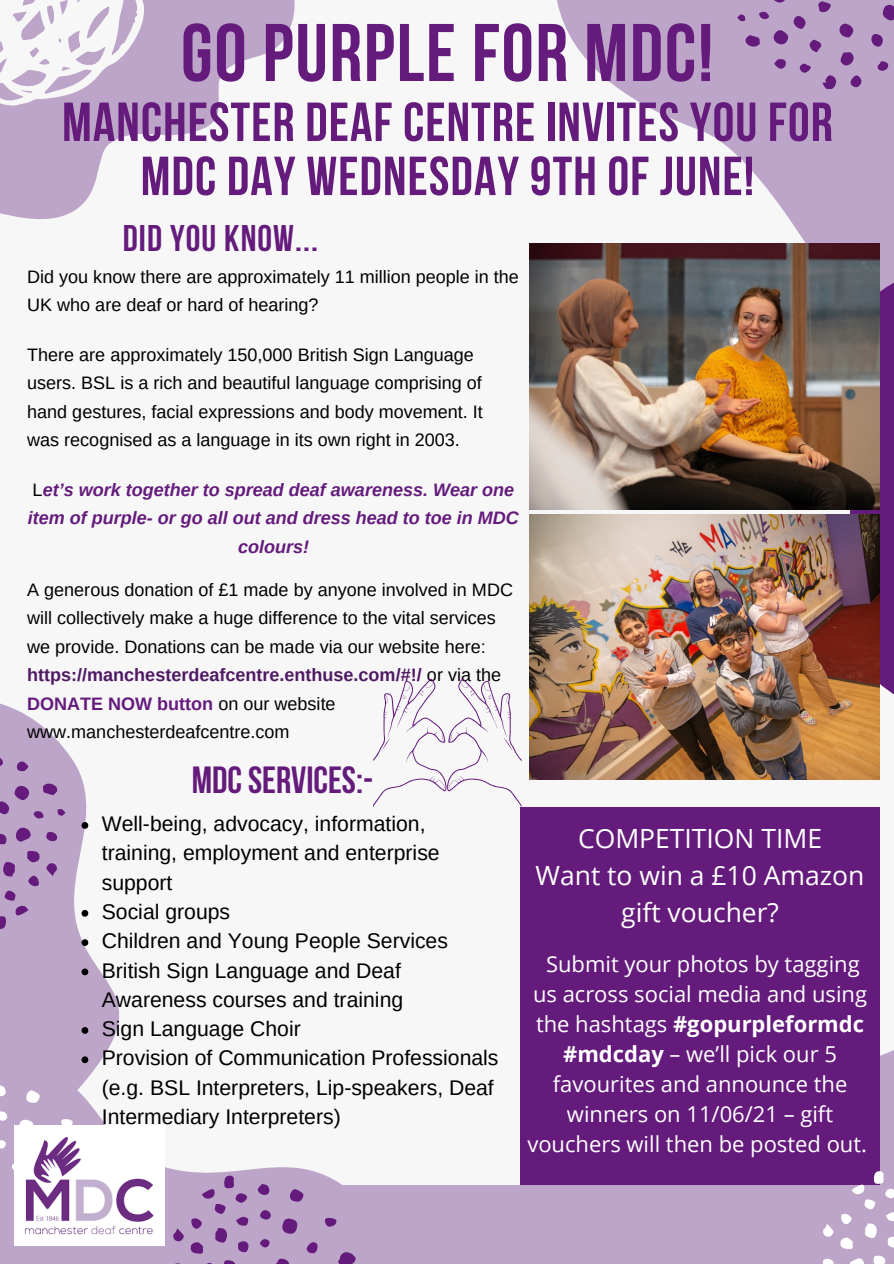
<style>
.page{position:relative;width:894px;height:1264px;background:#fff}
.page>*{position:absolute;margin:0;border:0;box-sizing:border-box;transform-origin:0 0}
.t1{font:700 81.45px "Bebas Neue";letter-spacing:.02em;color:#641b7c}
.t2{font:700 54.9px/54px "Bebas Neue";letter-spacing:.02em;color:#641b7c;text-align:center}
.t3{font:700 37.65px "Bebas Neue";color:#641b7c}
.t4{font:700 36.9px "Bebas Neue";letter-spacing:.03em;color:#641b7c}
.t5{font:26.4px/36.9px "Open Sans";color:#fff;text-align:center}
.t6{font:21.9px/30.2px "Open Sans";color:#fff;text-align:center}
.t7{font:21.15px/29.2px "Arimo";color:#000}
.t8{font:18px/28.5px "Arimo";color:#000}
.t9{font:italic 700 18px/28.5px "Arimo";color:#641b7c;text-align:center}
.s1{font-weight:400;font-style:normal;color:#000}
.s2{font-weight:700;color:#4f1964}
.s3{font-weight:700;color:#641b7c}
.s4{font-weight:700}
</style>
<div class="page">
<div style="left:0;top:0;width:893px;height:1263px;background:#f7f7f7"></div>
<svg style="left:557px;top:0;width:336px;height:270px;fill:#bca5c8"></svg>
<svg style="left:0;top:703px;width:89px;height:224px;fill:#bca5c8"></svg>
<svg style="left:0;top:927px;width:342px;height:258px"></svg>
<svg style="left:18px;top:1119px;width:16px;height:6px"></svg>
<svg style="left:11px;top:1159px;width:3px;height:13px"></svg>
<svg style="left:26px;top:1090px;width:14px;height:12px"></svg>
<svg style="left:0;top:1085px;width:6px;height:11px"></svg>
<svg style="left:60px;top:1118px;width:13px;height:7px"></svg>
<svg style="left:0;top:1111px;width:7px;height:9px"></svg>
<svg style="left:0;top:1140px;width:6px;height:8px"></svg>
<svg style="left:804px;top:270px;width:89px;height:444px;background:#713482"></svg>
<svg style="left:14px;top:826px;width:17px;height:15px"></svg>
<div style="left:15px;top:785px;width:14px;height:15px;background:#641b7c;border-radius:50%"></div>
<svg style="left:42px;top:782px;width:15px;height:13px"></svg>
<svg style="left:0;top:801px;width:9px;height:13px"></svg>
<svg style="left:0;top:833px;width:7px;height:11px"></svg>
<svg style="left:46px;top:862px;width:11px;height:14px"></svg>
<svg style="left:17px;top:761px;width:11px;height:10px"></svg>
<svg style="left:0;top:851px;width:40px;height:78px;background:#ac8cba"></svg>
<svg style="left:46px;top:831px;width:11px;height:10px"></svg>
<svg style="left:0;top:757px;width:3px;height:10px"></svg>
<svg style="left:34px;top:811px;width:10px;height:8px"></svg>
<svg style="left:57px;top:809px;width:8px;height:7px"></svg>
<svg style="left:882px;top:5px;width:11px;height:16px"></svg>
<svg style="left:771px;top:0;width:17px;height:4px"></svg>
<div style="left:773px;top:30px;width:15px;height:14px;background:#641b7c;border-radius:50%"></div>
<svg style="left:839px;top:24px;width:14px;height:14px"></svg>
<svg style="left:840px;top:51px;width:13px;height:14px"></svg>
<svg style="left:822px;top:75px;width:14px;height:14px"></svg>
<svg style="left:745px;top:35px;width:15px;height:13px"></svg>
<svg style="left:793px;top:16px;width:12px;height:13px"></svg>
<svg style="left:871px;top:34px;width:11px;height:13px"></svg>
<svg style="left:809px;top:39px;width:12px;height:13px"></svg>
<svg style="left:818px;top:1px;width:14px;height:12px"></svg>
<svg style="left:849px;top:75px;width:12px;height:12px"></svg>
<svg style="left:774px;top:58px;width:11px;height:11px"></svg>
<svg style="left:876px;top:61px;width:12px;height:10px"></svg>
<svg style="left:799px;top:63px;width:12px;height:10px"></svg>
<svg style="left:758px;top:11px;width:11px;height:8px"></svg>
<svg style="left:737px;top:14px;width:8px;height:7px"></svg>
<svg style="left:879px;top:893px;width:14px;height:257px"></svg>
<svg style="left:0;top:0;width:295px;height:219px;fill:#bca5c8"></svg>
<svg style="left:0;top:0;width:144px;height:105px"></svg>
<div style="left:520px;top:807px;width:359px;height:383px;background:#641b7c"></div>
<img style="left:529px;top:243px;width:350px;height:266px">
<img style="left:529px;top:515px;width:350px;height:264px">
<div style="left:0;top:1185px;width:893px;height:78px;background:#bca5c8"></div>
<img style="left:14px;top:1125px;width:150px;height:119px">
<svg style="left:81px;top:822px;width:7px;height:6px"></svg>
<svg style="left:81px;top:909px;width:7px;height:7px"></svg>
<svg style="left:81px;top:939px;width:7px;height:7px"></svg>
<svg style="left:81px;top:968px;width:7px;height:7px"></svg>
<svg style="left:81px;top:1027px;width:7px;height:6px"></svg>
<svg style="left:81px;top:1056px;width:7px;height:7px"></svg>
<svg style="left:282px;top:1218px;width:15px;height:15px"></svg>
<svg style="left:338px;top:1252px;width:18px;height:11px"></svg>
<svg style="left:277px;top:1258px;width:12px;height:5px"></svg>
<svg style="left:290px;top:1189px;width:13px;height:12px"></svg>
<svg style="left:224px;top:1260px;width:11px;height:3px"></svg>
<svg style="left:258px;top:1184px;width:11px;height:10px"></svg>
<svg style="left:306px;top:1242px;width:11px;height:11px"></svg>
<svg style="left:325px;top:1217px;width:11px;height:10px"></svg>
<svg style="left:173px;top:1175px;width:76px;height:78px"></svg>
<svg style="left:260px;top:1210px;width:11px;height:9px"></svg>
<div style="left:260px;top:1239px;width:9px;height:8px;background:#641b7c;border-radius:4px"></div>
<svg style="left:373px;top:678px;width:148px;height:129px"></svg>
<svg style="left:822px;top:1150px;width:71px;height:113px"></svg>
<p class="t1" style="left:181px;top:20px;width:533px">GO PURPLE FOR MDC!</p>
<p class="t2" style="left:62px;top:100px;width:772px">MANCHESTER DEAF CENTRE INVITES YOU FOR<br>MDC DAY WEDNESDAY 9TH OF JUNE!</p>
<p class="t4" style="left:123px;top:223px;width:197px">DID YOU KNOW...</p>
<p class="t8" style="left:27px;top:262px;width:493px">Did you know there are approximately 11 million people in the<br>UK who are deaf or hard of hearing?</p>
<p class="t8" style="left:27px;top:340px;width:457px">There are approximately 150,000 British Sign Language users. BSL is a rich and beautiful language comprising of hand gestures, facial expressions and body movement. It was recognised as a language in its own right in 2003.</p>
<p class="t9" style="left:28px;top:475px;width:492px"><span class="s1">L</span>et’s work together to spread deaf awareness. Wear one item of purple- or go all out and dress head to toe in MDC colours!</p>
<p class="t8" style="left:27px;top:575px;width:487px">A generous donation of £1 made by anyone involved in MDC will collectively make a huge difference to the vital services we provide. Donations can be made via our website here: <span class="s2">https://manchesterdeafcentre.enthuse.com/#!/</span> or via the <span class="s3">DONATE NOW button</span> on our website www.manchesterdeafcentre.com</p>
<p class="t3" style="left:192px;top:764px;width:183px">MDCSERVICES:-</p>
<p class="t7" style="left:102px;top:809px;width:339px">Well-being, advocacy, information, training, employment and enterprise support</p>
<p class="t7" style="left:102px;top:897px;width:130px">Social groups</p>
<p class="t7" style="left:102px;top:926px;width:347px">Children and Young People Services</p>
<p class="t7" style="left:102px;top:955px;width:303px">British Sign Language and Deaf<br>Awareness courses and training</p>
<p class="t7" style="left:102px;top:1014px;width:200px">Sign Language Choir</p>
<p class="t7" style="left:102px;top:1043px;width:398px">Provision of Communication Professionals (e.g. BSL Interpreters, Lip-speakers, Deaf<br>Intermediary Interpreters)</p>
<p class="t5" style="left:578px;top:819px;width:245px">COMPETITION TIME</p>
<p class="t5" style="left:535px;top:856px;width:330px">Want to win a £10 Amazon gift voucher?</p>
<p class="t6" style="left:527px;top:947px;width:341px">Submit your photos by tagging us across social media and using the hashtags <span class="s4">#gopurpleformdc #mdcday</span> – we’ll pick our 5 favourites and announce the winners on 11/06/21 – gift vouchers will then be posted out.</p>
</div>
